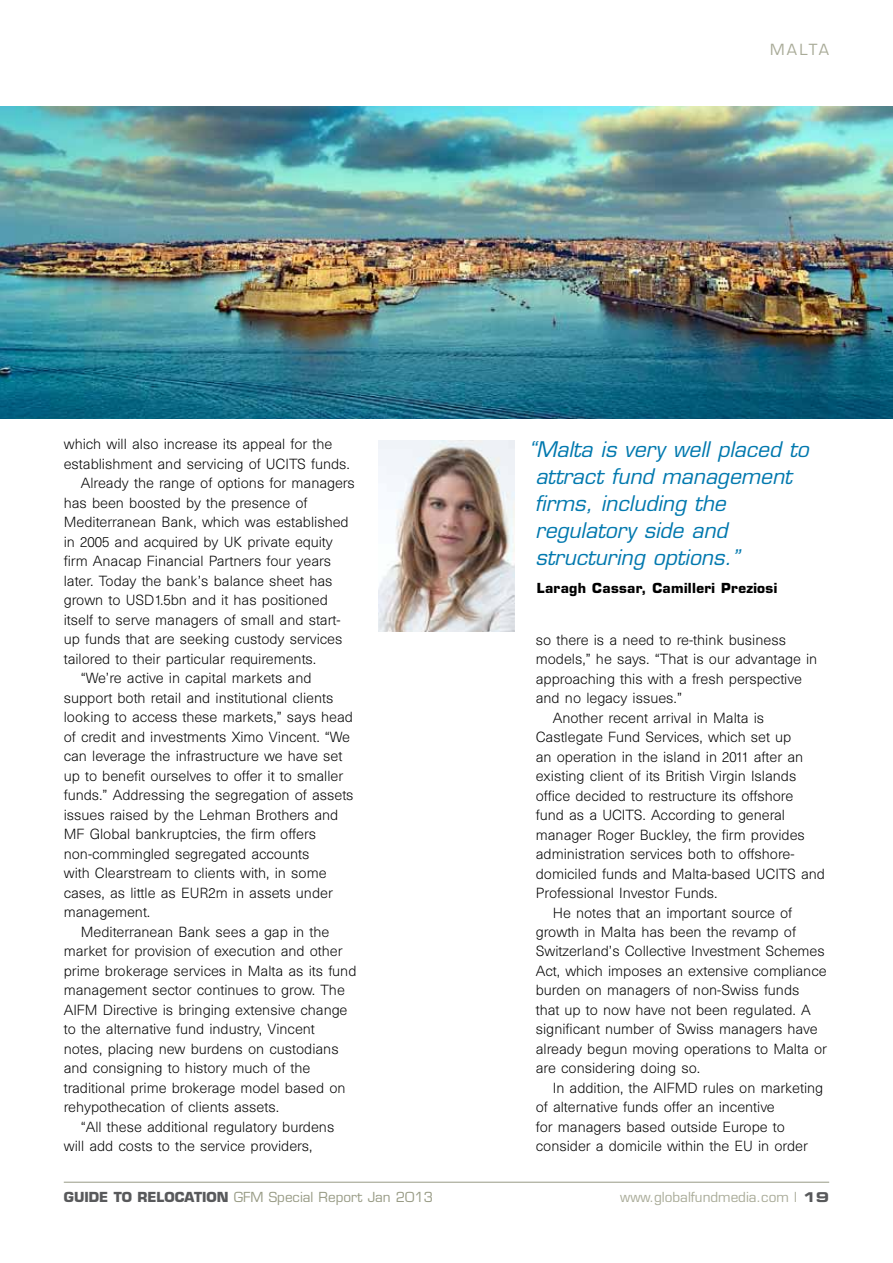
<style>
.page{position:relative;width:893px;height:1263px;background:#fff}
.page>*{position:absolute;margin:0;border:0;box-sizing:border-box;transform-origin:0 0}
.t1{font:italic 21px/27px "Eurostile";color:#0078ae}
.t2{font:15px "Eurostile";letter-spacing:.12em;color:#a9ab98}
.t3{font:300 13.5px "Unica SB";color:#000}
.t4{font:13.5px "Eurostile";color:#989b85}
.t5{font:700 13.5px "Eurostile";letter-spacing:.025em;color:#000}
.t6{font:13.5px "Eurostile";color:#a9ab98}
.s1{font-weight:700;color:#58595b}
.s2{font-family:"Eurostile Bold Extended Two";color:#58595b}
</style>
<div class="page">
<hr style="left:64px;top:1182px;width:765px;height:1px;background:#989b85">
<img style="left:378px;top:440px;width:136px;height:191px">
<img style="left:0;top:106px;width:893px;height:313px">
<p class="t3" style="left:64px;top:436px;width:270px">which will also increase its appeal for the</p>
<p class="t3" style="left:64px;top:456px;width:288px">establishment and servicing of UCITS funds.</p>
<p class="t3" style="left:81px;top:475px;width:276px">Already the range of options for managers</p>
<p class="t3" style="left:64px;top:495px;width:245px">has been boosted by the presence of</p>
<p class="t3" style="left:64px;top:514px;width:286px">Mediterranean Bank, which was established</p>
<p class="t3" style="left:64px;top:534px;width:271px">in 2005 and acquired by UK private equity</p>
<p class="t3" style="left:64px;top:553px;width:269px">firm Anacap Financial Partners four years</p>
<p class="t3" style="left:64px;top:573px;width:270px">later. Today the bank’s balance sheet has</p>
<p class="t3" style="left:64px;top:592px;width:266px">grown to USD1.5bn and it has positioned</p>
<p class="t3" style="left:64px;top:612px;width:278px">itself to serve managers of small and start-</p>
<p class="t3" style="left:64px;top:631px;width:280px">up funds that are seeking custody services</p>
<p class="t3" style="left:64px;top:651px;width:254px">tailored to their particular requirements.</p>
<p class="t3" style="left:81px;top:670px;width:232px">“We’re active in capital markets and</p>
<p class="t3" style="left:64px;top:690px;width:271px">support both retail and institutional clients</p>
<p class="t3" style="left:64px;top:709px;width:291px">looking to access these markets,” says head</p>
<p class="t3" style="left:64px;top:729px;width:288px">of credit and investments Ximo Vincent. “We</p>
<p class="t3" style="left:64px;top:748px;width:280px">can leverage the infrastructure we have set</p>
<p class="t3" style="left:64px;top:768px;width:281px">up to benefit ourselves to offer it to smaller</p>
<p class="t3" style="left:64px;top:787px;width:291px">funds.” Addressing the segregation of assets</p>
<p class="t3" style="left:64px;top:807px;width:276px">issues raised by the Lehman Brothers and</p>
<p class="t3" style="left:64px;top:826px;width:254px">MF Global bankruptcies, the firm offers</p>
<p class="t3" style="left:64px;top:846px;width:247px">non-commingled segregated accounts</p>
<p class="t3" style="left:64px;top:865px;width:264px">with Clearstream to clients with, in some</p>
<p class="t3" style="left:64px;top:885px;width:271px">cases, as little as EUR2m in assets under</p>
<p class="t3" style="left:64px;top:904px;width:88px">management.</p>
<p class="t3" style="left:81px;top:924px;width:250px">Mediterranean Bank sees a gap in the</p>
<p class="t3" style="left:64px;top:943px;width:280px">market for provision of execution and other</p>
<p class="t3" style="left:64px;top:963px;width:294px">prime brokerage services in Malta as its fund</p>
<p class="t3" style="left:64px;top:982px;width:283px">management sector continues to grow. The</p>
<p class="t3" style="left:64px;top:1002px;width:285px">AIFM Directive is bringing extensive change</p>
<p class="t3" style="left:64px;top:1021px;width:253px">to the alternative fund industry, Vincent</p>
<p class="t3" style="left:64px;top:1041px;width:276px">notes, placing new burdens on custodians</p>
<p class="t3" style="left:64px;top:1060px;width:248px">and consigning to history much of the</p>
<p class="t3" style="left:64px;top:1080px;width:283px">traditional prime brokerage model based on</p>
<p class="t3" style="left:64px;top:1099px;width:217px">rehypothecation of clients assets.</p>
<p class="t3" style="left:81px;top:1119px;width:255px">“All these additional regulatory burdens</p>
<p class="t3" style="left:64px;top:1138px;width:250px">will add costs to the service providers,</p>
<p class="t2" style="left:770px;top:40px;width:61px">Malta</p>
<h1 class="t1" style="left:529px;top:436px;width:282px">“Malta is very well placed to attract fund management firms, including the regulatory side and structuring options.”</h1>
<p class="t5" style="left:537px;top:579px;width:242px">Laragh Cassar, Camilleri Preziosi</p>
<p class="t3" style="left:536px;top:631px;width:252px">so there is a need to re-think business</p>
<p class="t3" style="left:536px;top:651px;width:283px">models,” he says. “That is our advantage in</p>
<p class="t3" style="left:536px;top:670px;width:268px">approaching this with a fresh perspective</p>
<p class="t3" style="left:536px;top:690px;width:148px">and no legacy issues.”</p>
<p class="t3" style="left:553px;top:709px;width:213px">Another recent arrival in Malta is</p>
<p class="t3" style="left:536px;top:729px;width:257px">Castlegate Fund Services, which set up</p>
<p class="t3" style="left:536px;top:748px;width:269px">an operation in the island in 2011 after an</p>
<p class="t3" style="left:536px;top:768px;width:262px">existing client of its British Virgin Islands</p>
<p class="t3" style="left:536px;top:787px;width:259px">office decided to restructure its offshore</p>
<p class="t3" style="left:536px;top:807px;width:251px">fund as a UCITS. According to general</p>
<p class="t3" style="left:536px;top:826px;width:271px">manager Roger Buckley, the firm provides</p>
<p class="t3" style="left:536px;top:846px;width:260px">administration services both to offshore-</p>
<p class="t3" style="left:536px;top:865px;width:291px">domiciled funds and Malta-based UCITS and</p>
<p class="t3" style="left:536px;top:885px;width:183px">Professional Investor Funds.</p>
<p class="t3" style="left:553px;top:904px;width:241px">He notes that an important source of</p>
<p class="t3" style="left:536px;top:924px;width:262px">growth in Malta has been the revamp of</p>
<p class="t3" style="left:536px;top:943px;width:290px">Switzerland’s Collective Investment Schemes</p>
<p class="t3" style="left:536px;top:963px;width:292px">Act, which imposes an extensive compliance</p>
<p class="t3" style="left:536px;top:982px;width:265px">burden on managers of non-Swiss funds</p>
<p class="t3" style="left:536px;top:1002px;width:276px">that up to now have not been regulated. A</p>
<p class="t3" style="left:536px;top:1021px;width:283px">significant number of Swiss managers have</p>
<p class="t3" style="left:536px;top:1041px;width:293px">already begun moving operations to Malta or</p>
<p class="t3" style="left:536px;top:1060px;width:166px">are considering doing so.</p>
<p class="t3" style="left:553px;top:1080px;width:272px">In addition, the AIFMD rules on marketing</p>
<p class="t3" style="left:536px;top:1099px;width:241px">of alternative funds offer an incentive</p>
<p class="t3" style="left:536px;top:1119px;width:251px">for managers based outside Europe to</p>
<p class="t3" style="left:536px;top:1138px;width:274px">consider a domicile within the EU in order</p>
<p class="t4" style="left:64px;top:1188px;width:371px"><span class="s1">Guide to relocation</span> GFM Special Report Jan 2013</p>
<p class="t6" style="left:620px;top:1188px;width:210px">www.globalfundmedia.com | <span class="s2">19</span></p>
</div>
